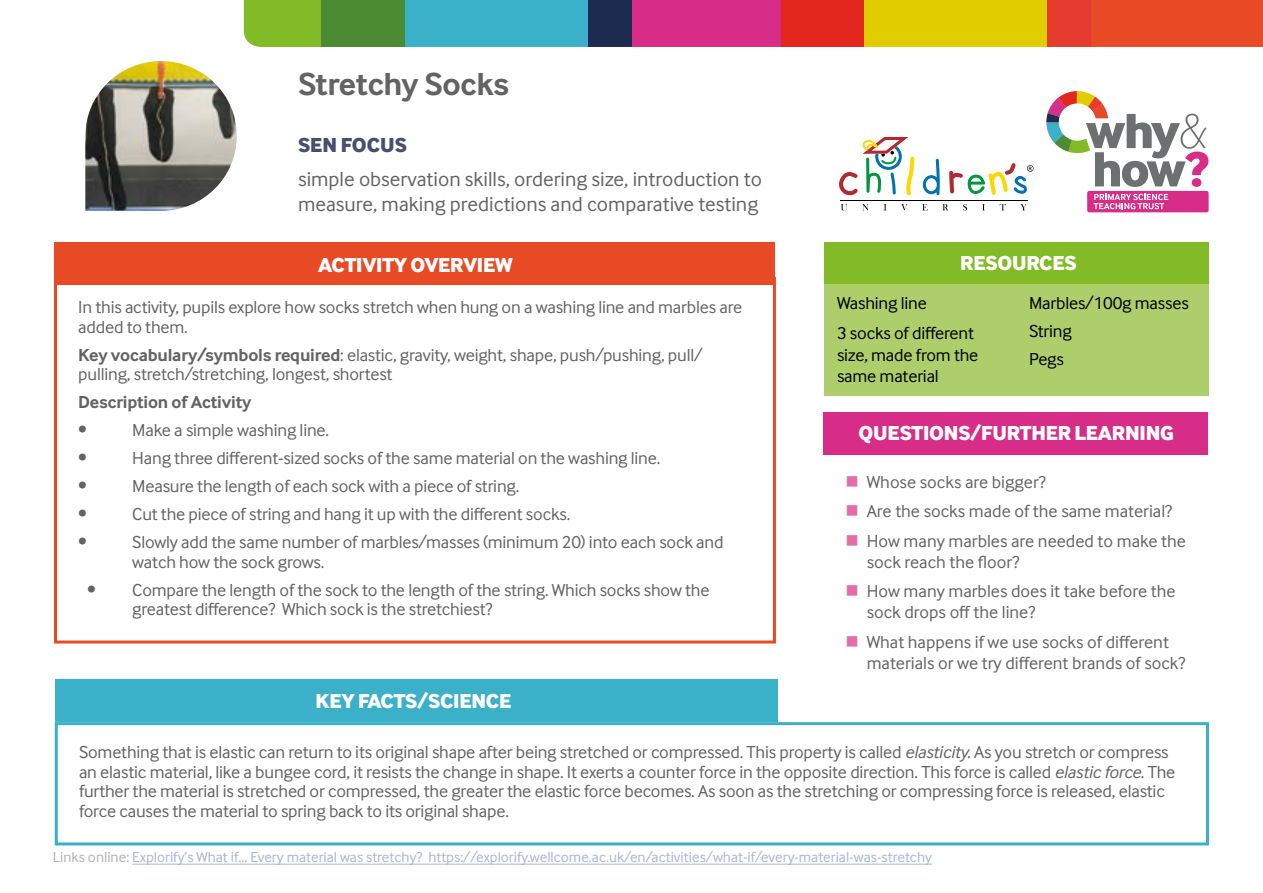
<style>
.page{position:relative;width:1263px;height:893px;background:#fff}
.page>*{position:absolute;margin:0;border:0;box-sizing:border-box;transform-origin:0 0}
.t1{font:800 51.3px/38.4px "Inter Face";letter-spacing:-.05em;color:#6e6f70}
.t2{font:700 33px "Inter Face";letter-spacing:-.01em;color:#646363}
.t3{font:21px/25.2px "Inter Face";color:#646363}
.t4{font:800 21px "Inter Face";letter-spacing:-.01em;color:#fff}
.t5{font:800 21px "Inter Face";color:#4b4d70}
.t6{font:18px/19.5px "Inter Face";letter-spacing:-.01em;color:#646363}
.t7{font:18px/28px "Inter Face";letter-spacing:-.01em;color:#000}
.t8{font:700 18px "Inter Face";letter-spacing:-.01em;color:#646363}
.t9{font:15px "Inter Face";color:#aab5d7}
.s1{font-weight:700}
.s2{font-weight:100}
.s3{color:#d72d88}
.s4{font-style:italic}
.s5{color:#b3b2b2}
</style>
<div class="page">
<div style="left:55px;top:680px;width:723px;height:42px;background:#3bb0c9"></div>
<div style="left:824px;top:242px;width:385px;height:42px;background:#82bb27"></div>
<div style="left:824px;top:412px;width:384px;height:42px;background:#d72d88"></div>
<div style="left:54px;top:277px;width:722px;height:366px;border:3px solid #e94a26"></div>
<div style="left:55px;top:722px;width:1154px;height:123px;border:3px solid #3bb0c9"></div>
<svg style="left:841px;top:204px;width:6px;height:7px"></svg>
<svg style="left:862px;top:204px;width:7px;height:6px"></svg>
<svg style="left:884px;top:204px;width:2px;height:6px"></svg>
<svg style="left:901px;top:204px;width:7px;height:6px"></svg>
<svg style="left:922px;top:204px;width:6px;height:6px"></svg>
<svg style="left:942px;top:204px;width:6px;height:6px"></svg>
<svg style="left:963px;top:204px;width:4px;height:7px"></svg>
<svg style="left:1000px;top:204px;width:6px;height:6px"></svg>
<svg style="left:1020px;top:204px;width:7px;height:6px"></svg>
<svg style="left:923px;top:159px;width:17px;height:36px"></svg>
<hr style="left:840px;top:200px;width:188px;height:1px;background:#000">
<svg style="left:949px;top:163px;width:84px;height:32px"></svg>
<svg style="left:839px;top:137px;width:75px;height:58px"></svg>
<div style="left:54px;top:242px;width:721px;height:42px;background:#e94a26"></div>
<img style="left:85px;top:61px;width:152px;height:150px">
<div style="left:1087px;top:191px;width:121px;height:21px;background:#d72d88;border-radius:2px"></div>
<svg style="left:1093px;top:194px;width:75px;height:15px"></svg>
<svg style="left:1046px;top:91px;width:62px;height:62px"></svg>
<hr style="left:132px;top:864px;width:800px;height:1px;background:#aab5d7">
<div style="left:824px;top:284px;width:194px;height:111px;background:#aece6c"></div>
<div style="left:1016px;top:284px;width:193px;height:111px;background:#aece6c"></div>
<div style="left:244px;top:0;width:77px;height:47px;background:#82bb27"></div>
<div style="left:404px;top:0;width:184px;height:47px;background:#3bb0c9"></div>
<div style="left:321px;top:0;width:83px;height:47px;background:#4c8b32"></div>
<div style="left:632px;top:0;width:149px;height:47px;background:#d72d88"></div>
<div style="left:588px;top:0;width:44px;height:47px;background:#1e2b51"></div>
<div style="left:863px;top:0;width:185px;height:47px;background:#e1cc00"></div>
<div style="left:781px;top:0;width:82px;height:47px;background:#e2251d"></div>
<div style="left:1091px;top:0;width:172px;height:47px;background:#e94a26"></div>
<div style="left:1048px;top:0;width:43px;height:47px;background:#e63c2f"></div>
<h2 class="t2" style="left:298px;top:65px;width:213px">Stretchy Socks</h2>
<p class="t5" style="left:298px;top:132px;width:110px">SEN FOCUS</p>
<p class="t3" style="left:298px;top:166px;width:465px">simple observation skills, ordering size, introduction to measure, making predictions and comparative testing</p>
<p class="t4" style="left:318px;top:252px;width:196px">ACTIVITY OVERVIEW</p>
<p class="t6" style="left:78px;top:297px;width:665px">In this activity, pupils explore how socks stretch when hung on a washing line and marbles are added to them.</p>
<p class="t6" style="left:78px;top:345px;width:626px"><span class="s1">Key vocabulary/symbols required</span>: elastic, gravity, weight, shape, push/pushing, pull/ pulling, stretch/stretching, longest, shortest</p>
<p class="t8" style="left:78px;top:392px;width:175px">Description of Activity</p>
<p class="t6" style="left:78px;top:420px;width:10px">•</p>
<p class="t6" style="left:132px;top:420px;width:198px">Make a simple washing line.</p>
<p class="t6" style="left:78px;top:448px;width:10px">•</p>
<p class="t6" style="left:132px;top:448px;width:530px">Hang three different-sized socks of the same material on the washing line.</p>
<p class="t6" style="left:78px;top:476px;width:10px">•</p>
<p class="t6" style="left:132px;top:476px;width:388px">Measure the length of each sock with a piece of string.</p>
<p class="t6" style="left:78px;top:504px;width:10px">•</p>
<p class="t6" style="left:132px;top:504px;width:439px">Cut the piece of string and hang it up with the different socks.</p>
<p class="t6" style="left:78px;top:532px;width:10px">•</p>
<p class="t6" style="left:132px;top:532px;width:593px">Slowly add the same number of marbles/masses (minimum 20) into each sock and watch how the sock grows.</p>
<p class="t6" style="left:132px;top:580px;width:579px;text-indent:-45px">• Compare the length of the sock to the length of the string. Which socks show the greatest difference? Which sock is the stretchiest?</p>
<p class="t4" style="left:315px;top:688px;width:197px">KEY FACTS/SCIENCE</p>
<h1 class="t1" style="left:1086px;top:111px;width:124px">why<span class="s2">&amp; </span>how<span class="s3">?</span></h1>
<p class="t4" style="left:960px;top:250px;width:118px">RESOURCES</p>
<p class="t7" style="left:837px;top:288px;width:138px;line-height:30.2px">Washing line<br>3 socks of different</p>
<p class="t7" style="left:837px;top:344px;width:143px;line-height:21.6px">size, made from the same material</p>
<p class="t7" style="left:1029px;top:289px;width:161px">Marbles/100g masses<br>String<br>Pegs</p>
<p class="t4" style="left:859px;top:420px;width:317px">QUESTIONS/FURTHER LEARNING</p>
<p class="t6" style="left:867px;top:467px;width:321px;line-height:29.5px">Whose socks are bigger?<br>Are the socks made of the same material?<br>How many marbles are needed to make the</p>
<p class="t6" style="left:867px;top:547px;width:310px;line-height:29.5px">sock reach the floor?<br>How many marbles does it take before the</p>
<p class="t6" style="left:867px;top:597px;width:304px;line-height:29.5px">sock drops off the line?<br>What happens if we use socks of different</p>
<p class="t6" style="left:867px;top:653px;width:320px">materials or we try different brands of sock?</p>
<p class="t6" style="left:79px;top:742px;width:1098px">Something that is elastic can return to its original shape after being stretched or compressed. This property is called <span class="s4">elasticity.</span> As you stretch or compress an elastic material, like a bungee cord, it resists the change in shape. It exerts a counter force in the opposite direction. This force is called <span class="s4">elastic force</span>. The further the material is stretched or compressed, the greater the elastic force becomes. As soon as the stretching or compressing force is released, elastic force causes the material to spring back to its original shape.</p>
<p class="t9" style="left:53px;top:849px;width:880px"><span class="s5">Links online:</span> Explorify’s What if... Every material was stretchy? https://explorify.wellcome.ac.uk/en/activities/what-if/every-material-was-stretchy</p>
</div>
